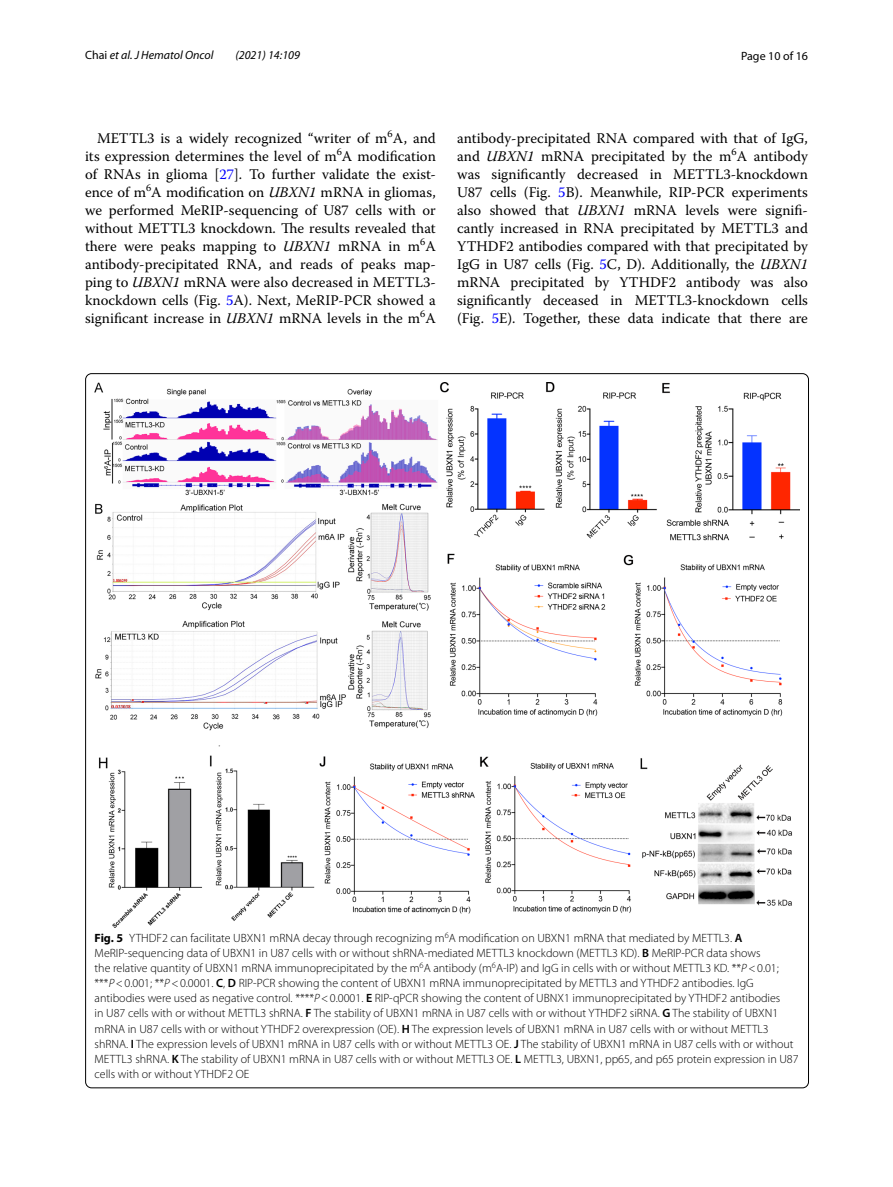
<style>
.page{position:relative;width:893px;height:1187px;background:#fff}
.page>*{position:absolute;margin:0;border:0;box-sizing:border-box;transform-origin:0 0}
.t1{font:14.7px/18px "Warnock Pro";color:#000;text-align:justify}
.t2{font:300 12px/15px "Myriad Pro";color:#000}
.t3{font:italic 12px "Myriad Pro";color:#000}
.t4{font:12px "Myriad Pro";color:#000}
.s1{font-style:normal}
.s2{color:#00f}
.s3{font-style:italic}
.s4{font-weight:700}
.s5{font-weight:600}
</style>
<div class="page">
<img style="left:94px;top:382px;width:706px;height:545px">
<p class="t3" style="left:85px;top:48px;width:130px"><span class="s1">Chai</span> et al. J Hematol Oncol</p>
<p class="t3" style="left:235px;top:48px;width:66px">(2021) 14:109</p>
<p class="t4" style="left:741px;top:48px;width:68px">Page 10 of 16</p>
<p class="t1" style="left:85px;top:128px;width:352px;text-indent:12px">METTL3 is a widely recognized “writer of m<sup>6</sup>A, and its expression determines the level of m<sup>6</sup>A modification of RNAs in glioma [<span class="s2">27</span>]. To further validate the exist&shy;ence of m<sup>6</sup>A modification on <span class="s3">UBXN1</span> mRNA in gliomas, we performed MeRIP-sequencing of U87 cells with or without METTL3 knockdown. The results revealed that there were peaks mapping to <span class="s3">UBXN1</span> mRNA in m<sup>6</sup>A antibody-precipitated RNA, and reads of peaks map&shy;ping to <span class="s3">UBXN1</span> mRNA were also decreased in METTL3- knockdown cells (Fig. <span class="s2">5</span>A). Next, MeRIP-PCR showed a significant increase in <span class="s3">UBXN1</span> mRNA levels in the m<sup>6</sup>A</p>
<p class="t1" style="left:457px;top:128px;width:352px">antibody-precipitated RNA compared with that of IgG, and <span class="s3">UBXN1</span> mRNA precipitated by the m<sup>6</sup>A antibody was significantly decreased in METTL3-knockdown U87 cells (Fig. <span class="s2">5</span>B). Meanwhile, RIP-PCR experiments also showed that <span class="s3">UBXN1</span> mRNA levels were signifi&shy;cantly increased in RNA precipitated by METTL3 and YTHDF2 antibodies compared with that precipitated by IgG in U87 cells (Fig. <span class="s2">5</span>C, D). Additionally, the <span class="s3">UBXN1 </span>mRNA precipitated by YTHDF2 antibody was also significantly deceased in METTL3-knockdown cells (Fig. <span class="s2">5</span>E). Together, these data indicate that there are</p>
<p class="t2" style="left:95px;top:931px;width:706px"><span class="s4">Fig. 5</span> YTHDF2 can facilitate UBXN1 mRNA decay through recognizing m<sup>6</sup>A modification on UBXN1 mRNA that mediated by METTL3. <span class="s5">A </span>MeRIP-sequencing data of UBXN1 in U87 cells with or without shRNA-mediated METTL3 knockdown (METTL3 KD). <span class="s5">B</span> MeRIP-PCR data shows<br>the relative quantity of UBXN1 mRNA immunoprecipitated by the m<sup>6</sup>A antibody (m<sup>6</sup>A-IP) and IgG in cells with or without METTL3 KD. **<span class="s3">P</span>&lt;0.01; ***<span class="s3">P</span>&lt;0.001; **<span class="s3">P</span>&lt;0.0001. <span class="s5">C</span>, <span class="s5">D</span> RIP-PCR showing the content of UBXN1 mRNA immunoprecipitated by METTL3 and YTHDF2 antibodies. IgG antibodies were used as negative control. ****<span class="s3">P</span>&lt;0.0001. <span class="s5">E</span> RIP-qPCR showing the content of UBNX1 immunoprecipitated by YTHDF2 antibodies<br>in U87 cells with or without METTL3 shRNA. <span class="s5">F</span> The stability of UBXN1 mRNA in U87 cells with or without YTHDF2 siRNA. <span class="s5">G</span> The stability of UBXN1 mRNA in U87 cells with or without YTHDF2 overexpression (OE). <span class="s5">H</span> The expression levels of UBXN1 mRNA in U87 cells with or without METTL3 shRNA. <span class="s5">I</span> The expression levels of UBXN1 mRNA in U87 cells with or without METTL3 OE. <span class="s5">J</span> The stability of UBXN1 mRNA in U87 cells with or without METTL3 shRNA. <span class="s5">K</span> The stability of UBXN1 mRNA in U87 cells with or without METTL3 OE. <span class="s5">L</span> METTL3, UBXN1, pp65, and p65 protein expression in U87 cells with or without YTHDF2 OE</p>
</div>
